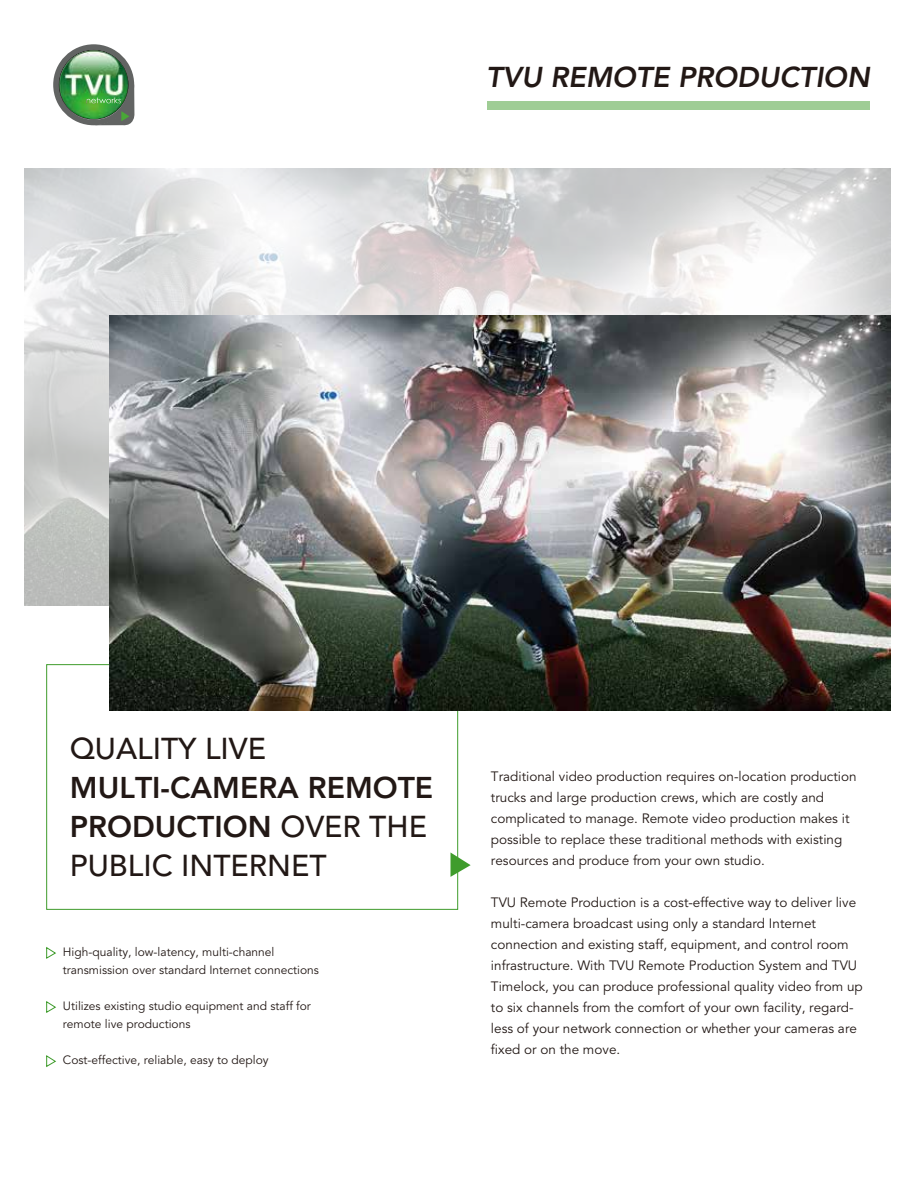
<style>
.page{position:relative;width:918px;height:1188px;background:#fff}
.page>*{position:absolute;margin:0;border:0;box-sizing:border-box;transform-origin:0 0}
.t1{font:800 30px/39px "Avenir";color:#221815}
.t2{font:500 30px "Avenir LT Std";color:#221815}
.t3{font:italic 800 28.5px "Avenir LT Std";color:#221815}
.t4{font:13.5px/21px "Avenir LT Std";color:#221815}
.t5{font:12px/18px "Avenir LT Std";color:#221815}
.s1{font-family:"Avenir LT Std";font-weight:500}
</style>
<div class="page">
<img style="left:25px;top:169px;width:865px;height:437px">
<div style="left:53px;top:44px;width:81px;height:81px;background:#626463;border-radius:50%"></div>
<svg style="left:59px;top:50px;width:75px;height:76px"></svg>
<img style="left:59px;top:51px;width:69px;height:68px;border-radius:34px">
<img style="left:86px;top:97px;width:35px;height:6px">
<div style="left:487px;top:101px;width:383px;height:9px;background:#9fcd95"></div>
<svg style="left:46px;top:947px;width:10px;height:12px"></svg>
<svg style="left:46px;top:1001px;width:10px;height:12px"></svg>
<svg style="left:46px;top:1055px;width:10px;height:12px"></svg>
<svg style="left:451px;top:852px;width:20px;height:25px"></svg>
<img style="left:109px;top:315px;width:781px;height:395px">
<h2 class="t3" style="left:486px;top:60px;width:385px">TVU REMOTE PRODUCTION</h2>
<h1 class="t2" style="left:70px;top:731px;width:198px">QUALITY LIVE</h1>
<h1 class="t1" style="left:70px;top:768px;width:365px">MULTI-CAMERA REMOTE<br>PRODUCTION <span class="s1">OVER THE</span></h1>
<h1 class="t2" style="left:70px;top:848px;width:258px">PUBLIC INTERNET</h1>
<p class="t5" style="left:63px;top:944px;width:258px">High-quality, low-latency, multi-channel transmission over standard Internet connections</p>
<p class="t5" style="left:63px;top:998px;width:249px">Utilizes existing studio equipment and staff for remote live productions</p>
<p class="t5" style="left:63px;top:1052px;width:207px">Cost-effective, reliable, easy to deploy</p>
<p class="t4" style="left:491px;top:766px;width:367px">Traditional video production requires on-location production trucks and large production crews, which are costly and complicated to manage. Remote video production makes it possible to replace these traditional methods with existing resources and produce from your own studio.</p>
<p class="t4" style="left:491px;top:892px;width:373px">TVU Remote Production is a cost-effective way to deliver live multi-camera broadcast using only a standard Internet connection and existing staff, equipment, and control room infrastructure. With TVU Remote Production System and TVU Timelock, you can produce professional quality video from up to six channels from the comfort of your own facility, regard&shy;less of your network connection or whether your cameras are fixed or on the move.</p>
</div>
